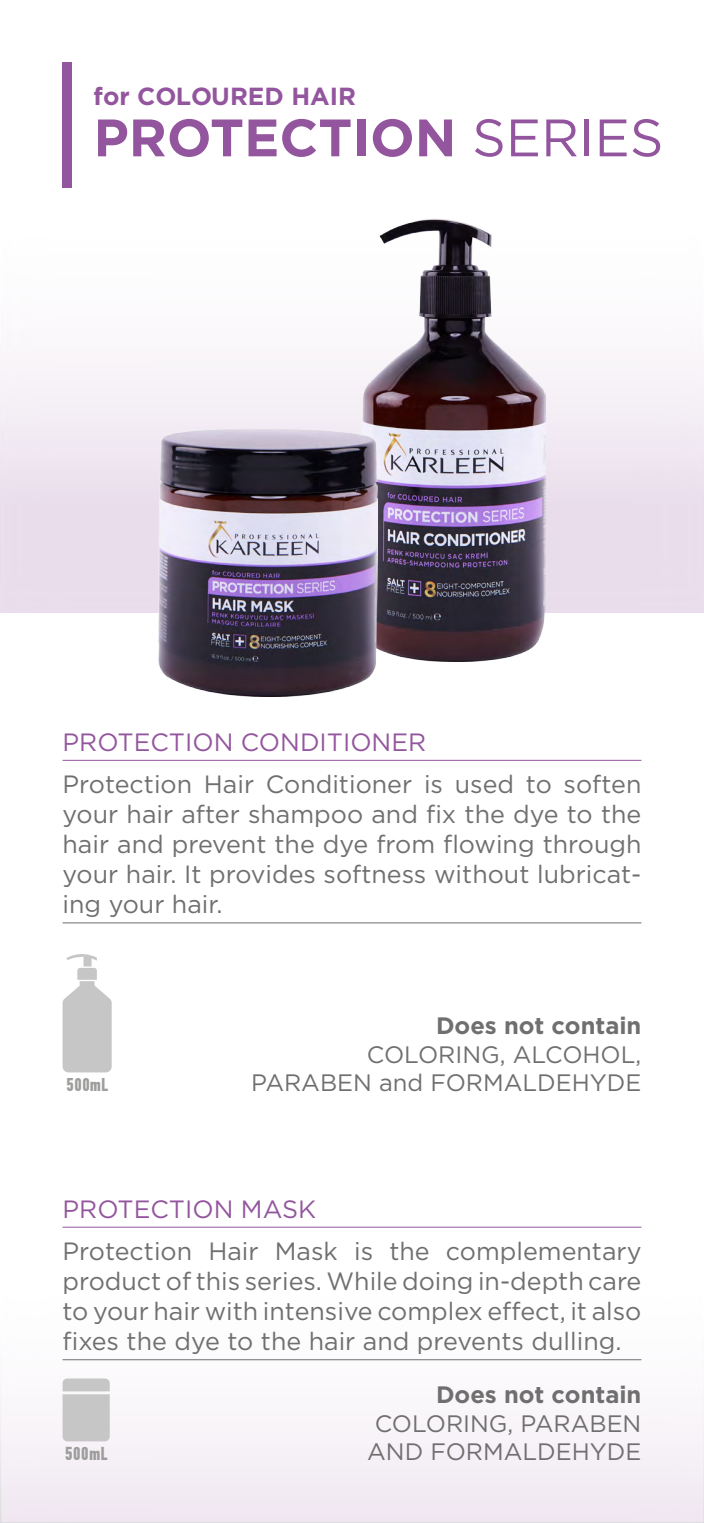
<style>
.page{position:relative;width:704px;height:1523px;background:#fff}
.page>*{position:absolute;margin:0;border:0;box-sizing:border-box;transform-origin:0 0}
.t1{font:700 52.56px "Gotham";color:#93569e}
.t2{font:25px/30px "Gotham";color:#706f6f;text-align:justify}
.t3{font:25px "Gotham";color:#93569e}
.t4{font:700 24.75px "Gotham";color:#93569e}
.t5{font:23.75px/28.5px "Gotham";color:#706f6f;text-align:right}
.t6{font:700 23.75px "Gotham";color:#706f6f}
.t7{font:700 18.69px "PF Din Text Comp Pro";color:#9d9d9c}
.t8{font:700 18.44px "PF Din Text Comp Pro";color:#9d9d9c}
.s1{font-weight:400}
</style>
<div class="page">
<div style="left:62px;top:62px;width:10px;height:126px;background:#93569e"></div>
<div style="left:0;top:188px;width:703px;height:425px;background:linear-gradient(to bottom,#fff,#e6d8e8)"></div>
<img style="left:360px;top:219px;width:185px;height:442px">
<img style="left:158px;top:428px;width:219px;height:268px">
<div style="left:1px;top:1248px;width:702px;height:274px;background:linear-gradient(to bottom,#fff,#f1eaf3)"></div>
<svg style="left:62px;top:954px;width:50px;height:118px"></svg>
<hr style="left:62px;top:760px;width:579px;height:1px;background:#93569e">
<hr style="left:62px;top:922px;width:579px;height:1px;background:#706f6f">
<hr style="left:62px;top:1226px;width:579px;height:1px;background:#93569e">
<hr style="left:62px;top:1359px;width:579px;height:1px;background:#706f6f">
<svg style="left:63px;top:1378px;width:47px;height:63px"></svg>
<p class="t4" style="left:94px;top:82px;width:264px">for COLOURED HAIR</p>
<h1 class="t1" style="left:94px;top:107px;width:571px">PROTECTION <span class="s1">SERIES</span></h1>
<p class="t3" style="left:62px;top:728px;width:365px">PROTECTION CONDITIONER</p>
<p class="t2" style="left:62px;top:769px;width:580px">Protection Hair Conditioner is used to soften your hair after shampoo and fix the dye to the hair and prevent the dye from flowing through your hair. It provides softness without lubricat&shy;ing your hair.</p>
<p class="t8" style="left:66px;top:1073px;width:43px">500mL</p>
<p class="t6" style="left:435px;top:1012px;width:207px">Does not contain</p>
<p class="t5" style="left:251px;top:1039px;width:391px">COLORING, ALCOHOL,<br>PARABEN and FORMALDEHYDE</p>
<p class="t3" style="left:62px;top:1194px;width:255px">PROTECTION MASK</p>
<p class="t2" style="left:62px;top:1235px;width:580px">Protection Hair Mask is the complementary product of this series. While doing in-depth care to your hair with intensive complex effect, it also fixes the dye to the hair and prevents dulling.</p>
<p class="t6" style="left:435px;top:1381px;width:207px">Does not contain</p>
<p class="t5" style="left:374px;top:1408px;width:268px">COLORING, PARABEN</p>
<p class="t7" style="left:65px;top:1442px;width:44px">500mL</p>
<p class="t5" style="left:367px;top:1437px;width:275px">AND FORMALDEHYDE</p>
</div>
